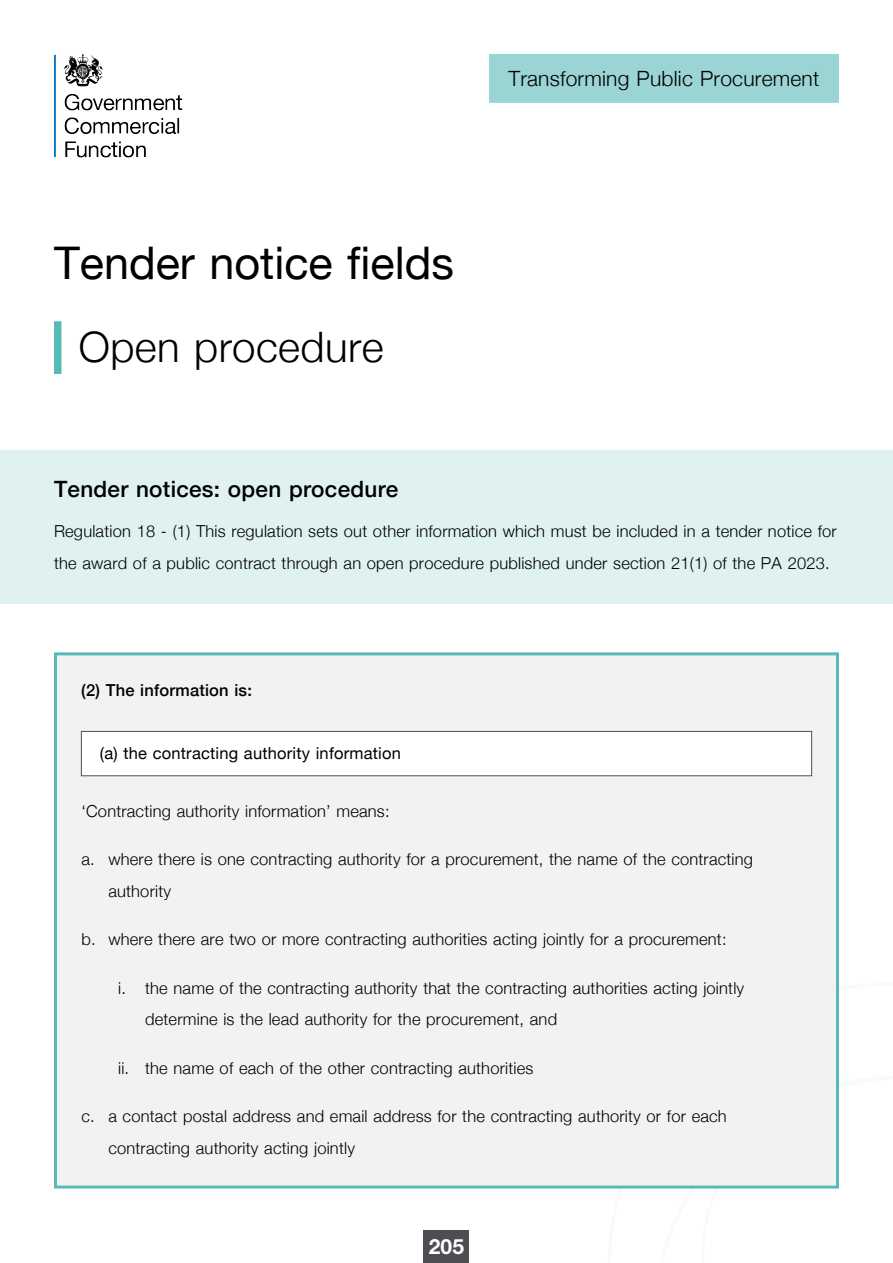
<style>
.page{position:relative;width:893px;height:1263px;background:#fff}
.page>*{position:absolute;margin:0;border:0;box-sizing:border-box;transform-origin:0 0}
.t1{font:45px "Helvetica Neue";color:#000}
.t2{font:300 42px "Helvetica Neue";letter-spacing:.01em;color:#000}
.t3{font:500 22.5px "Helvetica Neue";letter-spacing:.01em;color:#000}
.t4{font:300 21px "Helvetica Neue";letter-spacing:.01em;color:#000}
.t5{font:700 21px "Helvetica Neue LT Pro";color:#fff}
.t6{font:21px "Myriad Pro";color:#fff}
.t7{font:300 16.5px/31.5px "Helvetica Neue";letter-spacing:.01em;color:#000}
.t8{font:16.5px "Helvetica Neue";letter-spacing:.01em;color:#000}
.t9{font:500 16.5px "Helvetica Neue";letter-spacing:.01em;color:#000}
</style>
<div class="page">
<div style="left:0;top:451px;width:893px;height:153px;background:#dff2f1"></div>
<div style="left:490px;top:55px;width:348px;height:47px;background:#9ad5d3"></div>
<img style="left:54px;top:54px;width:129px;height:104px">
<div style="left:55px;top:322px;width:6px;height:51px;background:#57bab7"></div>
<div style="left:54px;top:321px;width:7px;height:53px;border:2px solid #57bab7"></div>
<div style="left:56px;top:654px;width:781px;height:533px;background:#f2f2f2"></div>
<div style="left:54px;top:652px;width:785px;height:536px;border:3px solid #57bab7"></div>
<div style="left:81px;top:731px;width:731px;height:45px;background:#fff"></div>
<div style="left:81px;top:731px;width:731px;height:45px;border:1px solid #4d4e53"></div>
<div style="left:424px;top:1230px;width:45px;height:33px;background:#4d4e53"></div>
<p class="t4" style="left:508px;top:61px;width:312px">Transforming Public Procurement</p>
<p class="t1" style="left:54px;top:231px;width:401px">Tender notice fields</p>
<p class="t2" style="left:79px;top:313px;width:306px">Open procedure</p>
<p class="t3" style="left:54px;top:471px;width:346px">Tender notices: open procedure</p>
<p class="t7" style="left:54px;top:514px;width:784px">Regulation 18 - (1) This regulation sets out other information which must be included in a tender notice for the award of a public contract through an open procedure published under section 21(1) of the PA 2023.</p>
<p class="t9" style="left:81px;top:677px;width:172px">(2) The information is:</p>
<p class="t8" style="left:100px;top:741px;width:302px">(a) the contracting authority information</p>
<p class="t7" style="left:81px;top:794px;width:310px">‘Contracting authority information’ means:</p>
<p class="t7" style="left:108px;top:842px;width:646px;text-indent:-27px">a. where there is one contracting authority for a procurement, the name of the contracting authority</p>
<p class="t7" style="left:81px;top:922px;width:647px">b. where there are two or more contracting authorities acting jointly for a procurement:</p>
<p class="t7" style="left:145px;top:971px;width:601px;text-indent:-27px">i. the name of the contracting authority that the contracting authorities acting jointly determine is the lead authority for the procurement, and</p>
<p class="t7" style="left:118px;top:1051px;width:417px">ii. the name of each of the other contracting authorities</p>
<p class="t7" style="left:108px;top:1099px;width:620px;text-indent:-27px">c. a contact postal address and email address for the contracting authority or for each contracting authority acting jointly</p>
<p class="t5" style="left:429px;top:1233px;width:37px">205</p>
<p class="t6" style="left:441px;top:1235px;width:12px">1</p>
</div>
